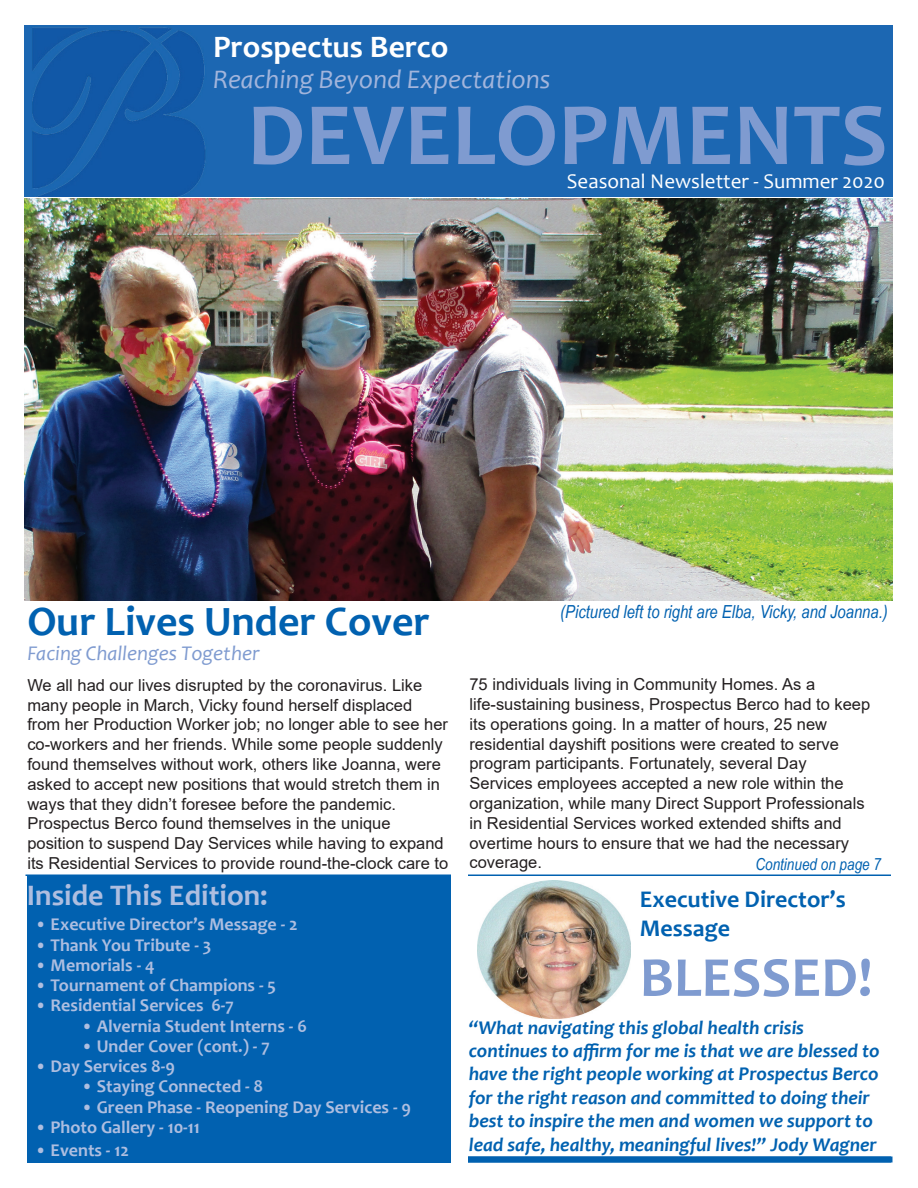
<style>
.page{position:relative;width:918px;height:1188px;background:#fff}
.page>*{position:absolute;margin:0;border:0;box-sizing:border-box;transform-origin:0 0}
.t1{font:700 90px "Candara";color:#7f9bd0}
.t2{font:700 57px "Candara";color:#7f9bd0}
.t3{font:700 42px "Candara";color:#0161b0}
.t4{font:700 31.5px "Candara";color:#fff}
.t5{font:700 30px "Candara";color:#aebee0}
.t6{font:italic 27px "Candara";color:#a2b5dc}
.t7{font:700 24px/28.8px "Candara";color:#0161b0}
.t8{font:21px "Candara";color:#fff}
.t9{font:italic 21px "Candara";color:#7f9bd0}
.t10{font:italic 700 19.5px/23.4px "Candara";color:#0161b0}
.t11{font:700 18px "Candara";color:#aebee0}
.t12{font:italic 18px "Arial Narrow";color:#0161b0}
.t13{font:16.5px/19.8px "Arial";color:#231f20}
.t14{font:italic 16.5px "Arial Narrow";color:#0161b0}
</style>
<div class="page">
<div style="left:27px;top:876px;width:425px;height:286px;background:#0161b0"></div>
<img style="left:24px;top:26px;width:868px;height:170px">
<img style="left:24px;top:199px;width:868px;height:402px">
<img style="left:478px;top:881px;width:153px;height:137px">
<div style="left:468px;top:1156px;width:424px;height:6px;background:#0161b0"></div>
<hr style="left:26px;top:874px;width:865px;height:2px;background:#0161b0">
<div style="left:452px;top:874px;width:16px;height:292px;background:#fff"></div>
<h3 class="t4" style="left:213px;top:27px;width:237px">Prospectus Berco</h3>
<h3 class="t6" style="left:213px;top:62px;width:339px">Reaching Beyond Expectations</h3>
<h1 class="t1" style="left:247px;top:78px;width:642px">DEVELOPMENTS</h1>
<p class="t8" style="left:567px;top:168px;width:320px">Seasonal Newsletter - Summer 2020</p>
<h3 class="t3" style="left:27px;top:595px;width:404px">Our Lives Under Cover</h3>
<p class="t9" style="left:27px;top:640px;width:234px">Facing Challenges Together</p>
<p class="t12" style="left:560px;top:599px;width:329px">(Pictured left to right are Elba, Vicky, and Joanna.)</p>
<p class="t13" style="left:27px;top:675px;width:422px">We all had our lives disrupted by the coronavirus. Like many people in March, Vicky found herself displaced from her Production Worker job; no longer able to see her co-workers and her friends. While some people suddenly found themselves without work, others like Joanna, were asked to accept new positions that would stretch them in ways that they didn’t foresee before the pandemic.<br>Prospectus Berco found themselves in the unique position to suspend Day Services while having to expand its Residential Services to provide round-the-clock care to</p>
<p class="t13" style="left:469px;top:674px;width:402px">75 individuals living in Community Homes. As a life-sustaining business, Prospectus Berco had to keep its operations going. In a matter of hours, 25 new residential dayshift positions were created to serve program participants. Fortunately, several Day Services employees accepted a new role within the organization, while many Direct Support Professionals in Residential Services worked extended shifts and overtime hours to ensure that we had the necessary coverage.</p>
<p class="t14" style="left:755px;top:852px;width:127px">Continued on page 7</p>
<h3 class="t5" style="left:27px;top:877px;width:243px">Inside This Edition:</h3>
<p class="t11" style="left:35px;top:913px;width:264px">• Executive Director’s Message - 2</p>
<p class="t11" style="left:35px;top:934px;width:178px">• Thank You Tribute - 3</p>
<p class="t11" style="left:35px;top:954px;width:122px">• Memorials - 4</p>
<p class="t11" style="left:35px;top:974px;width:243px">• Tournament of Champions - 5</p>
<p class="t11" style="left:35px;top:994px;width:201px">• Residential Services 6-7</p>
<p class="t11" style="left:81px;top:1015px;width:227px">• Alvernia Student Interns - 6</p>
<p class="t11" style="left:81px;top:1035px;width:190px">• Under Cover (cont.) - 7</p>
<p class="t11" style="left:35px;top:1055px;width:142px">• Day Services 8-9</p>
<p class="t11" style="left:81px;top:1075px;width:184px">• Staying Connected - 8</p>
<p class="t11" style="left:81px;top:1096px;width:332px">• Green Phase - Reopening Day Services - 9</p>
<p class="t11" style="left:35px;top:1116px;width:167px">• Photo Gallery - 10-11</p>
<p class="t11" style="left:35px;top:1139px;width:96px">• Events - 12</p>
<h3 class="t7" style="left:640px;top:884px;width:208px">Executive Director’s<br>Message</h3>
<h2 class="t2" style="left:640px;top:942px;width:234px">BLESSED!</h2>
<p class="t10" style="left:469px;top:1015px;width:412px">“What navigating this global health crisis continues to affirm for me is that we are blessed to have the right people working at Prospectus Berco for the right reason and committed to doing their best to inspire the men and women we support to lead safe, healthy, meaningful lives!” Jody Wagner</p>
</div>
